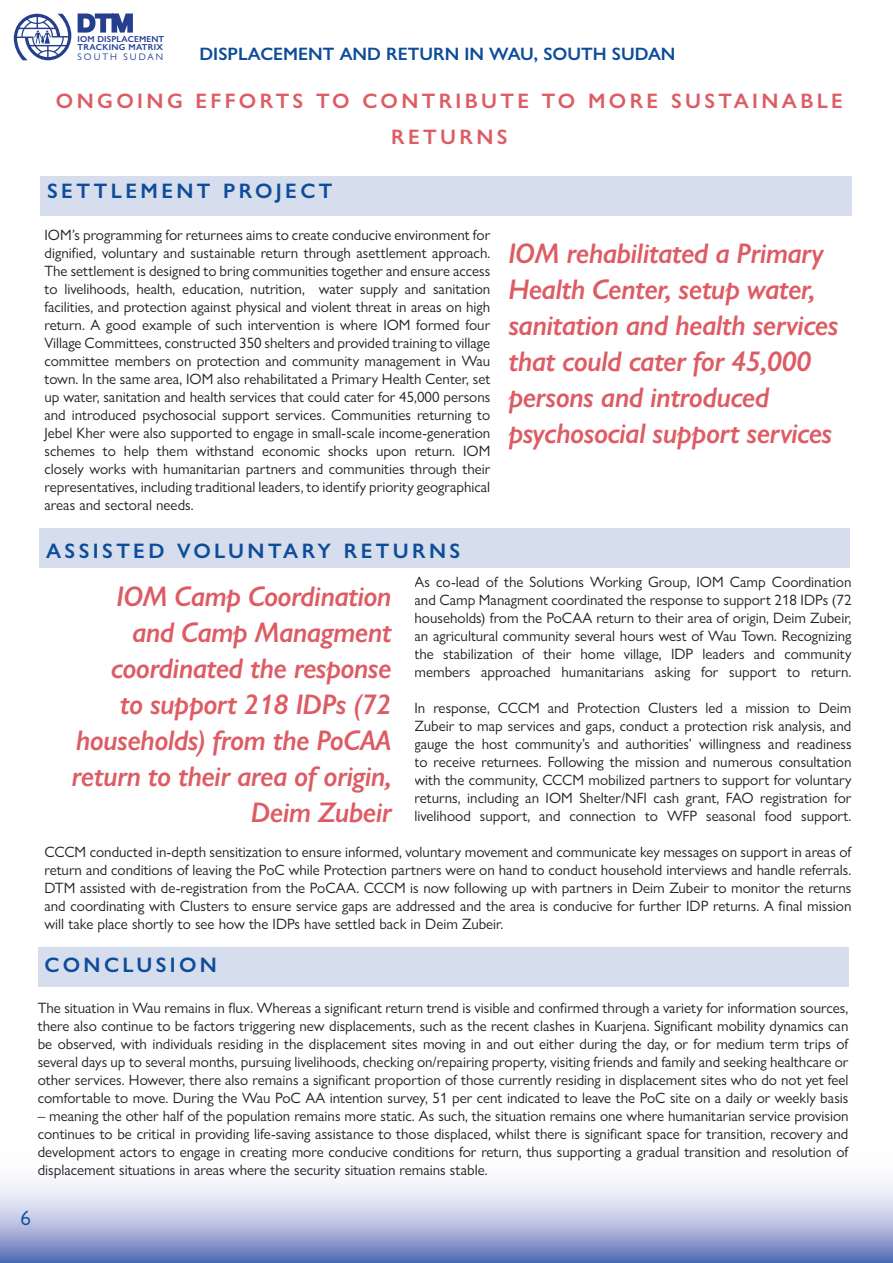
<style>
.page{position:relative;width:893px;height:1263px;background:#fff}
.page>*{position:absolute;margin:0;border:0;box-sizing:border-box;transform-origin:0 0}
.t1{font:italic 600 28.5px/36px "Gill Sans Nova";letter-spacing:-.02em;color:#dd5c64}
.t2{font:600 21px "Gill Sans Nova";letter-spacing:.16em;color:#0d4c9b}
.t3{font:600 21px/36px "Gill Sans Nova";letter-spacing:.16em;color:#dd5c64;text-align:center}
.t4{font:21px "Gill Sans Nova";color:#0d4c9b}
.t5{font:600 18px "Gill Sans Nova";color:#0d4c9b}
.t6{font:15px/18px "Gill Sans Nova";color:#231f20;text-align:justify}
.t7{font:9.6px "Gill Sans Nova";letter-spacing:.205em;color:#223e95}
.t8{font:600 8.7px/7.8px "Gill Sans Nova";letter-spacing:.015em;color:#223e95}
</style>
<div class="page">
<svg style="left:0;top:1182px;width:893px;height:81px;background:#b3bcdd"></svg>
<svg style="left:78px;top:14px;width:55px;height:19px"></svg>
<svg style="left:14px;top:14px;width:57px;height:46px"></svg>
<div style="left:40px;top:176px;width:811px;height:39px;background:#d6ddec"></div>
<div style="left:39px;top:529px;width:811px;height:39px;background:#d6ddec"></div>
<div style="left:38px;top:947px;width:810px;height:39px;background:#d6ddec"></div>
<p class="t8" style="left:78px;top:36px;width:88px">IOM DISPLACEMENT<br>TRACKING MATRIX</p>
<p class="t7" style="left:78px;top:51px;width:87px">SOUTH SUDAN</p>
<p class="t5" style="left:199px;top:43px;width:478px">DISPLACEMENT AND RETURN IN WAU, SOUTH SUDAN</p>
<p class="t3" style="left:56px;top:83px;width:788px">ONGOING EFFORTS TO CONTRIBUTE TO MORE SUSTAINABLE<br>RETURNS</p>
<p class="t2" style="left:47px;top:178px;width:287px">SETTLEMENT PROJECT</p>
<p class="t6" style="left:45px;top:226px;width:447px">IOM’s programming for returnees aims to create conducive environment for dignified, voluntary and sustainable return through asettlement approach.<br>The settlement is designed to bring communities together and ensure access to livelihoods, health, education, nutrition, water supply and sanitation facilities, and protection against physical and violent threat in areas on high return. A good example of such intervention is where IOM formed four Village Committees, constructed 350 shelters and provided training to village committee members on protection and community management in Wau town. In the same area, IOM also rehabilitated a Primary Health Center, set up water, sanitation and health services that could cater for 45,000 persons and introduced psychosocial support services. Communities returning to Jebel Kher were also supported to engage in small-scale income-generation schemes to help them withstand economic shocks upon return. IOM closely works with humanitarian partners and communities through their representatives, including traditional leaders, to identify priority geographical areas and sectoral needs.</p>
<p class="t2" style="left:46px;top:538px;width:416px">ASSISTED VOLUNTARY RETURNS</p>
<p class="t1" style="left:508px;top:235px;width:332px">IOM rehabilitated a Primary<br>Health Center, setup water, sanitation and health services that could cater for 45,000 persons and introduced psychosocial support services</p>
<p class="t6" style="left:415px;top:572px;width:438px">As co-lead of the Solutions Working Group, IOM Camp Coordination and Camp Managment coordinated the response to support 218 IDPs (72 households) from the PoCAA return to their area of origin, Deim Zubeir, an agricultural community several hours west of Wau Town. Recognizing the stabilization of their home village, IDP leaders and community members approached humanitarians asking for support to return.</p>
<p class="t6" style="left:415px;top:698px;width:438px">In response, CCCM and Protection Clusters led a mission to Deim Zubeir to map services and gaps, conduct a protection risk analysis, and gauge the host community’s and authorities’ willingness and readiness to receive returnees. Following the mission and numerous consultation with the community, CCCM mobilized partners to support for voluntary returns, including an IOM Shelter/NFI cash grant, FAO registration for livelihood support, and connection to WFP seasonal food support.</p>
<p class="t6" style="left:45px;top:842px;width:808px">CCCM conducted in-depth sensitization to ensure informed, voluntary movement and communicate key messages on support in areas of return and conditions of leaving the PoC while Protection partners were on hand to conduct household interviews and handle referrals.<br>DTM assisted with de-registration from the PoCAA. CCCM is now following up with partners in Deim Zubeir to monitor the returns and coordinating with Clusters to ensure service gaps are addressed and the area is conducive for further IDP returns. A final mission will take place shortly to see how the IDPs have settled back in Deim Zubeir.</p>
<p class="t1" style="left:72px;top:578px;width:321px;text-align:right">IOM Camp Coordination and Camp Managment coordinated the response<br>to support 218 IDPs (72 households) from the PoCAA return to their area of origin,<br>Deim Zubeir</p>
<p class="t2" style="left:45px;top:952px;width:174px">CONCLUSION</p>
<p class="t6" style="left:38px;top:999px;width:812px">The situation in Wau remains in flux. Whereas a significant return trend is visible and confirmed through a variety for information sources, there also continue to be factors triggering new displacements, such as the recent clashes in Kuarjena. Significant mobility dynamics can be observed, with individuals residing in the displacement sites moving in and out either during the day, or for medium term trips of several days up to several months, pursuing livelihoods, checking on/repairing property, visiting friends and family and seeking healthcare or other services. However, there also remains a significant proportion of those currently residing in displacement sites who do not yet feel comfortable to move. During the Wau PoC AA intention survey, 51 per cent indicated to leave the PoC site on a daily or weekly basis</p>
<p class="t6" style="left:38px;top:1107px;width:812px">– meaning the other half of the population remains more static. As such, the situation remains one where humanitarian service provision continues to be critical in providing life-saving assistance to those displaced, whilst there is significant space for transition, recovery and development actors to engage in creating more conducive conditions for return, thus supporting a gradual transition and resolution of displacement situations in areas where the security situation remains stable.</p>
<h2 class="t4" style="left:20px;top:1205px;width:12px">6</h2>
</div>
